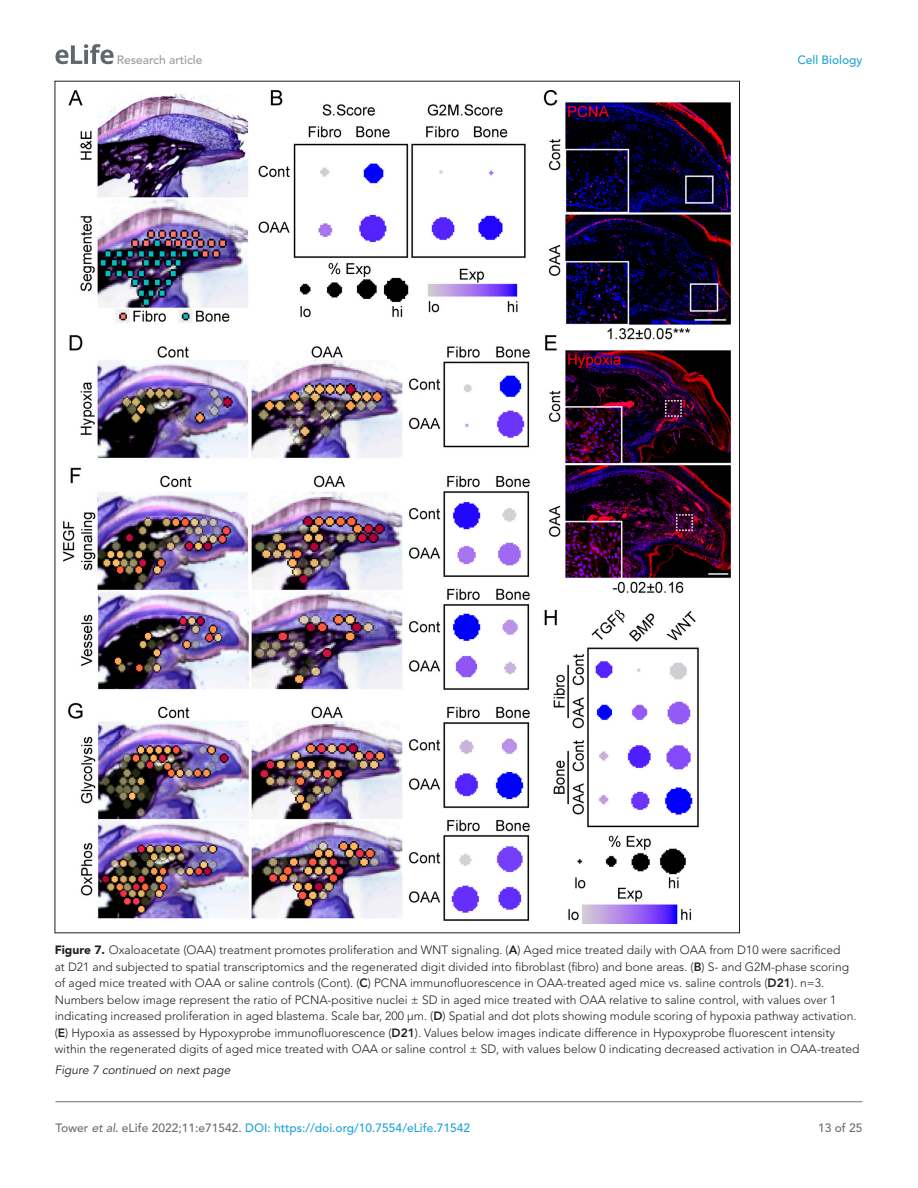
<style>
.page{position:relative;width:918px;height:1188px;background:#fff}
.page>*{position:absolute;margin:0;border:0;box-sizing:border-box;transform-origin:0 0}
.t1{font:300 12px/16.5px "Avenir LT Std";color:#231f20}
.t2{font:500 12px "Avenir LT Std";color:#1ea4d7}
.t3{font:italic 12px "Avenir LT Std";color:#231f20}
.t4{font:500 12px "Avenir LT Std";color:#9a9a9a}
.t5{font:500 12px "Avenir LT Std";color:#6e6e70}
.s1{font-weight:900}
.s2{font-weight:800}
.s3{color:#6e6e70}
.s4{font-style:italic;color:#6e6e70}
</style>
<div class="page">
<svg style="left:55px;top:44px;width:59px;height:20px"></svg>
<hr style="left:56px;top:1101px;width:806px;height:1px;background:#6e6e70">
<img style="left:64px;top:90px;width:667px;height:834px">
<p class="t4" style="left:117px;top:53px;width:87px">Research article</p>
<p class="t2" style="left:797px;top:53px;width:67px">Cell Biology</p>
<p class="t1" style="left:55px;top:942px;width:806px"><span class="s1">Figure 7.</span> Oxaloacetate (OAA) treatment promotes proliferation and WNT signaling. (<span class="s2">A</span>) Aged mice treated daily with OAA from D10 were sacrificed<br>at D21 and subjected to spatial transcriptomics and the regenerated digit divided into fibroblast (fibro) and bone areas. (<span class="s2">B</span>) S- and G2M-phase scoring of aged mice treated with OAA or saline controls (Cont). (<span class="s2">C</span>) PCNA immunofluorescence in OAA-treated aged mice vs. saline controls (<span class="s2">D21</span>). n=3.<br>Numbers below image represent the ratio of PCNA-positive nuclei ± SD in aged mice treated with OAA relative to saline control, with values over 1 indicating increased proliferation in aged blastema. Scale bar, 200 µm. (<span class="s2">D</span>) Spatial and dot plots showing module scoring of hypoxia pathway activation. (<span class="s2">E</span>) Hypoxia as assessed by Hypoxyprobe immunofluorescence (<span class="s2">D21</span>). Values below images indicate difference in Hypoxyprobe fluorescent intensity within the regenerated digits of aged mice treated with OAA or saline control ± SD, with values below 0 indicating decreased activation in OAA-treated</p>
<p class="t3" style="left:55px;top:1063px;width:177px">Figure 7 continued on next page</p>
<p class="t2" style="left:56px;top:1121px;width:416px"><span class="s3">Tower</span> <span class="s4">et al</span><span class="s3">. eLife 2022;11:e71542.</span> DOI: https://doi.org/10.7554/eLife.71542</p>
<p class="t5" style="left:818px;top:1121px;width:46px">13 of 25</p>
</div>
